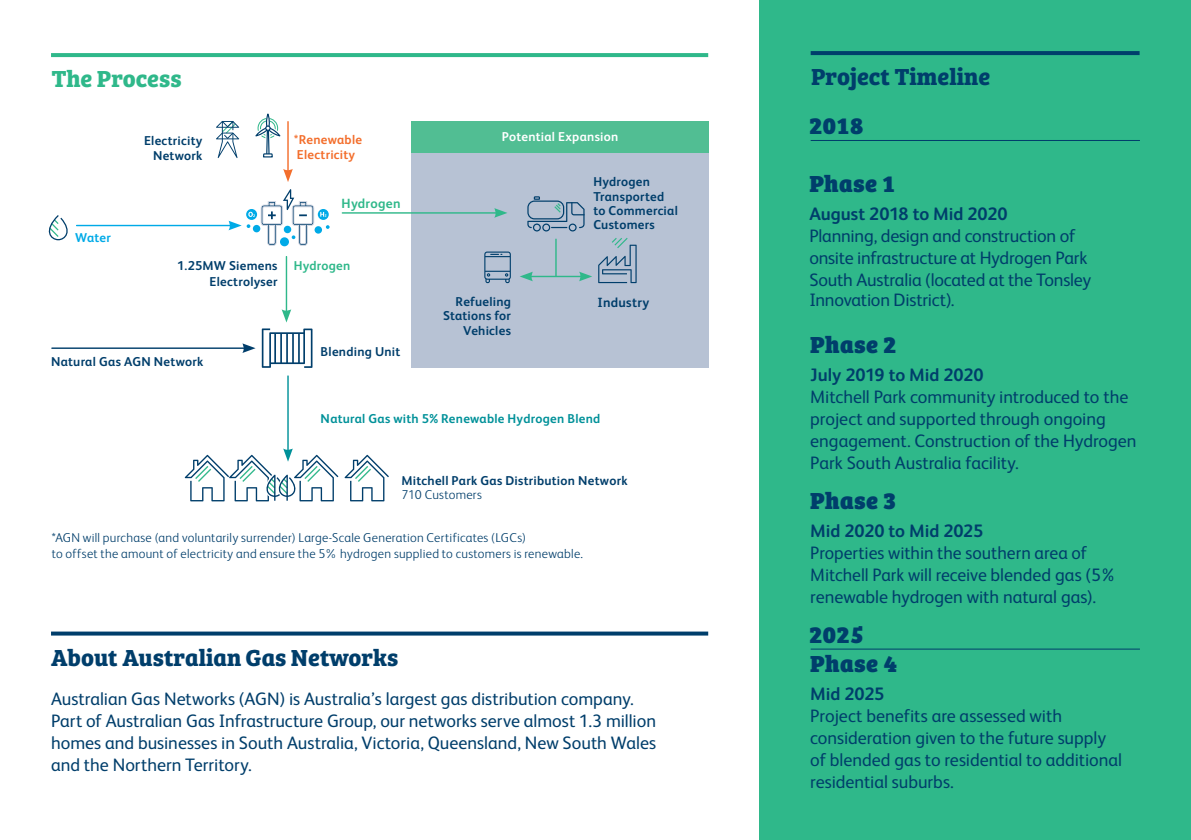
<style>
.page{position:relative;width:1191px;height:840px;background:#fff}
.page>*{position:absolute;margin:0;border:0;box-sizing:border-box;transform-origin:0 0}
.t1{font:700 24px "Bree Serif";color:#003e6b}
.t2{font:24px "Bree Serif Eb";letter-spacing:.02em;color:#003e6b}
.t3{font:700 24px "Bree Serif";color:#2fb88a}
.t4{font:18px/22px "FS Albert";color:#003e6b}
.t5{font:700 18px "FS Albert";letter-spacing:-.005em;color:#003e6b}
.t6{font:700 13.4px "FS Albert";letter-spacing:.015em;color:#2fb88a}
.t7{font:700 13.4px "FS Albert";letter-spacing:.02em;color:#003e6b}
.t8{font:700 12.8px/14.2px "FS Albert";letter-spacing:.02em;color:#003e6b;text-align:right}
.t9{font:300 12.8px/16.4px "FS Albert";letter-spacing:.02em;color:#003e6b}
.t10{font:700 12.8px "FS Albert";letter-spacing:.02em;color:#009199}
.t11{font:700 12.8px/14.2px "FS Albert";letter-spacing:.02em;color:#f36e2c}
.t12{font:700 12.8px "FS Albert";letter-spacing:.02em;color:#fff}
.t13{font:700 12.8px "FS Albert";letter-spacing:.02em;color:#2fb88a}
.t14{font:700 12.8px "FS Albert";letter-spacing:.015em;color:#00aae7}
</style>
<div class="page">
<div style="left:759px;top:0;width:432px;height:839px;background:#2fb88a"></div>
<svg style="left:216px;top:121px;width:23px;height:37px"></svg>
<svg style="left:48px;top:215px;width:20px;height:26px"></svg>
<div style="left:253px;top:225px;width:7px;height:7px;background:#00aae7;border-radius:50%"></div>
<div style="left:314px;top:226px;width:8px;height:7px;background:#00aae7;border-radius:50%"></div>
<svg style="left:261px;top:189px;width:53px;height:56px"></svg>
<svg style="left:326px;top:225px;width:3px;height:4px"></svg>
<svg style="left:246px;top:209px;width:11px;height:11px"></svg>
<svg style="left:318px;top:209px;width:11px;height:11px"></svg>
<svg style="left:320px;top:212px;width:6px;height:4px"></svg>
<svg style="left:344px;top:454px;width:45px;height:47px"></svg>
<hr style="left:52px;top:347px;width:193px;height:2px;background:#003e6b">
<svg style="left:242px;top:343px;width:13px;height:10px"></svg>
<hr style="left:77px;top:225px;width:155px;height:1px;background:#00aae7">
<svg style="left:228px;top:212px;width:27px;height:18px"></svg>
<hr style="left:287px;top:122px;width:2px;height:50px;background:#f36e2c">
<svg style="left:283px;top:169px;width:10px;height:13px"></svg>
<hr style="left:286px;top:256px;width:1px;height:56px;background:#2fb88a">
<svg style="left:282px;top:309px;width:9px;height:13px"></svg>
<hr style="left:287px;top:376px;width:2px;height:75px;background:#009199">
<svg style="left:185px;top:448px;width:153px;height:54px"></svg>
<div style="left:411px;top:121px;width:298px;height:246px;background:#b7c2d4"></div>
<div style="left:411px;top:121px;width:298px;height:31px;background:#51be93"></div>
<svg style="left:527px;top:196px;width:57px;height:35px"></svg>
<svg style="left:598px;top:238px;width:38px;height:45px"></svg>
<svg style="left:484px;top:251px;width:27px;height:32px"></svg>
<hr style="left:555px;top:239px;width:1px;height:37px;background:#2fb88a">
<hr style="left:530px;top:275px;width:52px;height:2px;background:#2fb88a">
<svg style="left:520px;top:271px;width:13px;height:10px"></svg>
<svg style="left:579px;top:271px;width:13px;height:10px"></svg>
<svg style="left:262px;top:328px;width:50px;height:39px"></svg>
<hr style="left:274px;top:333px;width:2px;height:30px;background:#003e6b">
<hr style="left:280px;top:333px;width:2px;height:30px;background:#003e6b">
<hr style="left:286px;top:333px;width:2px;height:30px;background:#003e6b">
<hr style="left:292px;top:333px;width:2px;height:30px;background:#003e6b">
<hr style="left:298px;top:333px;width:2px;height:30px;background:#003e6b">
<hr style="left:342px;top:212px;width:155px;height:1px;background:#2fb88a">
<svg style="left:494px;top:208px;width:13px;height:10px"></svg>
<svg style="left:255px;top:113px;width:26px;height:45px"></svg>
<hr style="left:810px;top:140px;width:330px;height:1px;background:#003e6b">
<hr style="left:810px;top:51px;width:329px;height:4px;background:#003e6b">
<svg style="left:51px;top:631px;width:657px;height:4px;background:#24597f"></svg>
<svg style="left:51px;top:53px;width:657px;height:4px;background:#33b98c"></svg>
<hr style="left:810px;top:648px;width:330px;height:1px;background:#003e6b">
<h1 class="t3" style="left:52px;top:60px;width:131px">The Process</h1>
<p class="t14" style="left:75px;top:230px;width:37px">Water</p>
<p class="t8" style="left:144px;top:133px;width:60px;line-height:15.4px">Electricity<br>Network</p>
<p class="t11" style="left:294px;top:133px;width:70px">*Renewable<br>Electricity</p>
<p class="t6" style="left:342px;top:196px;width:60px">Hydrogen</p>
<p class="t8" style="left:177px;top:258px;width:102px;line-height:15.4px">1.25MW Siemens<br>Electrolyser</p>
<p class="t13" style="left:294px;top:258px;width:58px">Hydrogen</p>
<p class="t8" style="left:51px;top:354px;width:154px">Natural Gas AGN Network</p>
<p class="t8" style="left:321px;top:344px;width:81px">Blending Unit</p>
<p class="t12" style="left:502px;top:129px;width:118px">Potential Expansion</p>
<p class="t8" style="left:593px;top:174px;width:86px;text-align:left">Hydrogen<br>Transported to Commercial<br>Customers</p>
<p class="t8" style="left:455px;top:294px;width:57px">Refueling</p>
<p class="t7" style="left:597px;top:294px;width:53px">Industry</p>
<p class="t8" style="left:443px;top:308px;width:69px">Stations for<br>Vehicles</p>
<p class="t10" style="left:321px;top:411px;width:281px">Natural Gas with 5% Renewable Hydrogen Blend</p>
<p class="t8" style="left:401px;top:473px;width:228px">Mitchell Park Gas Distribution Network</p>
<p class="t9" style="left:401px;top:486px;width:82px">710 Customers</p>
<p class="t9" style="left:52px;top:528px;width:532px">*AGN will purchase (and voluntarily surrender) Large-Scale Generation Certificates (LGCs)<br>to offset the amount of electricity and ensure the 5% hydrogen supplied to customers is renewable.</p>
<h1 class="t1" style="left:51px;top:638px;width:349px">About Australian Gas Networks</h1>
<p class="t4" style="left:51px;top:686px;width:606px">Australian Gas Networks (AGN) is Australia’s largest gas distribution company.<br>Part of Australian Gas Infrastructure Group, our networks serve almost 1.3 million homes and businesses in South Australia, Victoria, Queensland, New South Wales and the Northern Territory.</p>
<h1 class="t1" style="left:811px;top:58px;width:181px">Project Timeline</h1>
<h1 class="t2" style="left:809px;top:107px;width:55px">2018</h1>
<h1 class="t2" style="left:809px;top:164px;width:87px">Phase 1</h1>
<p class="t5" style="left:809px;top:203px;width:200px">August 2018 to Mid 2020</p>
<p class="t4" style="left:809px;top:224px;width:283px">Planning, design and construction of onsite infrastructure at Hydrogen Park<br>South Australia (located at the Tonsley</p>
<p class="t4" style="left:809px;top:288px;width:147px">Innovation District).</p>
<h1 class="t2" style="left:810px;top:325px;width:87px">Phase 2</h1>
<p class="t5" style="left:810px;top:364px;width:175px">July 2019 to Mid 2020</p>
<p class="t4" style="left:810px;top:385px;width:328px">Mitchell Park community introduced to the project and supported through ongoing engagement. Construction of the Hydrogen Park South Australia facility.</p>
<h1 class="t2" style="left:810px;top:481px;width:87px">Phase 3</h1>
<p class="t5" style="left:810px;top:520px;width:174px">Mid 2020 to Mid 2025</p>
<p class="t4" style="left:810px;top:541px;width:308px">Properties within the southern area of<br>Mitchell Park will receive blended gas (5% renewable hydrogen with natural gas).</p>
<h1 class="t2" style="left:809px;top:615px;width:56px">2025</h1>
<h1 class="t2" style="left:810px;top:644px;width:88px">Phase 4</h1>
<p class="t5" style="left:810px;top:683px;width:76px">Mid 2025</p>
<p class="t4" style="left:810px;top:704px;width:313px">Project benefits are assessed with consideration given to the future supply of blended gas to residential to additional residential suburbs.</p>
</div>
